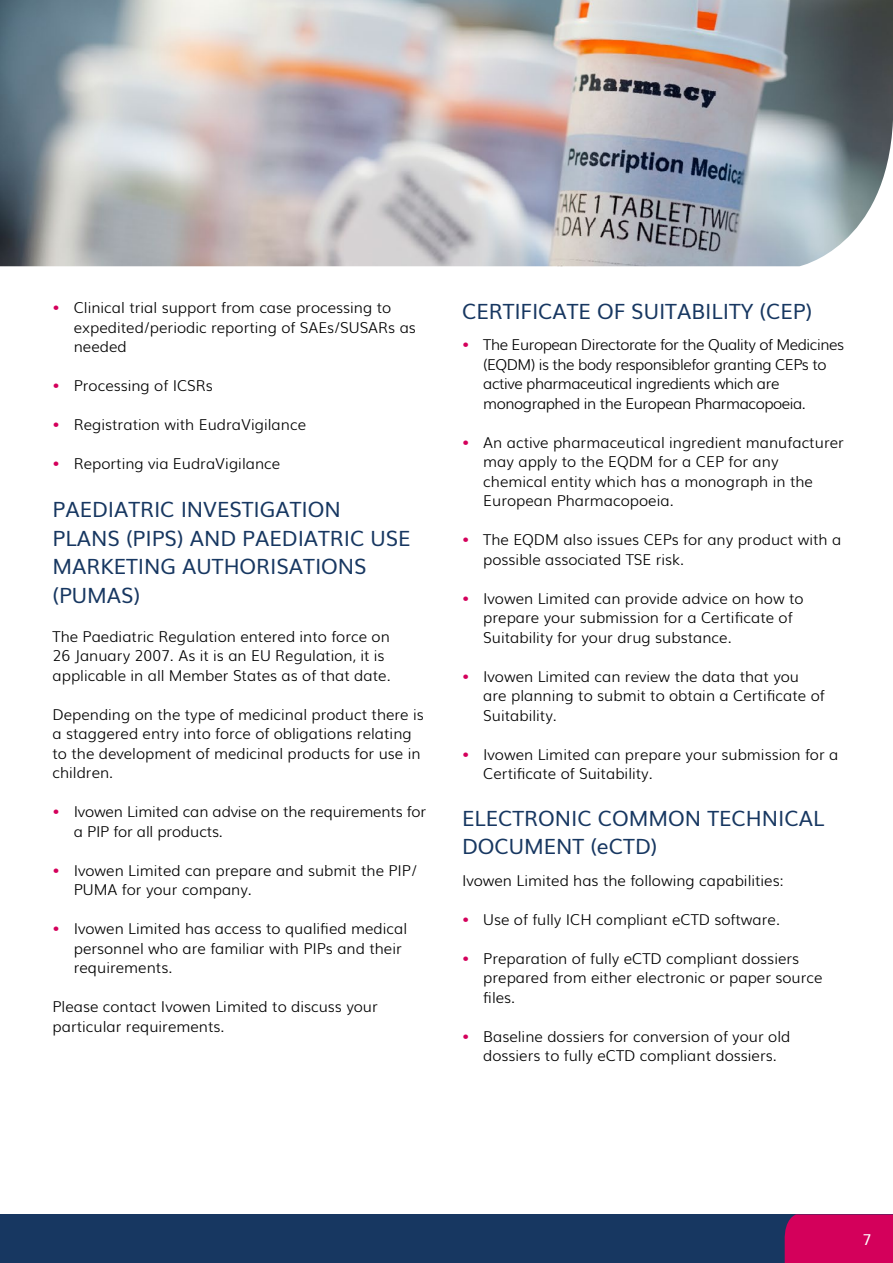
<style>
.page{position:relative;width:893px;height:1263px;background:#fff}
.page>*{position:absolute;margin:0;border:0;box-sizing:border-box;transform-origin:0 0}
.t1{font:21px "Muli";color:#173761}
.t2{font:300 15px/19.5px "Muli";color:#000}
.t3{font:300 15px/19.5px "Muli";letter-spacing:-.03em;color:#000}
.t4{font:15px "Muli";color:#fff}
.s1{color:#d4005b}
</style>
<div class="page">
<div style="left:0;top:1214px;width:893px;height:49px;background:#173761"></div>
<div style="left:784px;top:1214px;width:109px;height:49px;background:#d4005b"></div>
<img style="left:0;top:0;width:893px;height:266px">
<p class="t2" style="left:74px;top:297px;width:344px;text-indent:-21px"><span class="s1">•</span> Clinical trial support from case processing to expedited/periodic reporting of SAEs/SUSARs as needed</p>
<p class="t2" style="left:52px;top:375px;width:162px"><span class="s1">•</span> Processing of ICSRs</p>
<p class="t2" style="left:52px;top:414px;width:255px"><span class="s1">•</span> Registration with EudraVigilance</p>
<p class="t2" style="left:52px;top:453px;width:229px"><span class="s1">•</span> Reporting via EudraVigilance</p>
<h1 class="t1" style="left:52px;top:493px;width:26px">PAEDIATRIC</h1>
<h1 class="t1" style="left:181px;top:493px;width:19px">INVESTIGATI</h1>
<h1 class="t1" style="left:308px;top:493px;width:30px">ON</h1>
<h1 class="t1" style="left:52px;top:521px;width:27px">PLANS</h1>
<h1 class="t1" style="left:126px;top:521px;width:80px">(PIPS) AND</h1>
<h1 class="t1" style="left:242px;top:521px;width:26px">PAEDIATRIC</h1>
<h1 class="t1" style="left:371px;top:521px;width:28px">USE</h1>
<h1 class="t1" style="left:52px;top:550px;width:75px">MARKETING</h1>
<h1 class="t1" style="left:182px;top:550px;width:29px">AUTH</h1>
<h1 class="t1" style="left:240px;top:550px;width:28px">ORISATI</h1>
<h1 class="t1" style="left:321px;top:550px;width:31px">ONS</h1>
<h1 class="t1" style="left:52px;top:578px;width:89px">(PUMAS)</h1>
<p class="t2" style="left:52px;top:626px;width:340px">The Paediatric Regulation entered into force on<br>26 January 2007. As it is an EU Regulation, it is applicable in all Member States as of that date.</p>
<p class="t2" style="left:52px;top:704px;width:373px">Depending on the type of medicinal product there is a staggered entry into force of obligations relating to the development of medicinal products for use in children.</p>
<p class="t2" style="left:74px;top:801px;width:354px;text-indent:-21px"><span class="s1">•</span> Ivowen Limited can advise on the requirements for a PIP for all products.</p>
<p class="t2" style="left:74px;top:860px;width:345px;text-indent:-21px"><span class="s1">•</span> Ivowen Limited can prepare and submit the PIP/<br>PUMA for your company.</p>
<p class="t2" style="left:74px;top:918px;width:335px;text-indent:-21px"><span class="s1">•</span> Ivowen Limited has access to qualified medical personnel who are familiar with PIPs and their requirements.</p>
<p class="t2" style="left:52px;top:996px;width:327px">Please contact Ivowen Limited to discuss your particular requirements.</p>
<h1 class="t1" style="left:462px;top:294px;width:27px">CERTIFICATE</h1>
<h1 class="t1" style="left:597px;top:294px;width:60px">OF SUITA</h1>
<h1 class="t1" style="left:691px;top:294px;width:25px">BILITY</h1>
<h1 class="t1" style="left:759px;top:294px;width:54px">(CEP)</h1>
<p class="t3" style="left:483px;top:334px;width:362px;text-indent:-21px"><span class="s1">•</span> The European Directorate for the Quality of Medicines (EQDM) is the body responsiblefor granting CEPs to active pharmaceutical ingredients which are monographed in the European Pharmacopoeia.</p>
<p class="t2" style="left:483px;top:431px;width:362px;text-indent:-21px"><span class="s1">•</span> An active pharmaceutical ingredient manufacturer may apply to the EQDM for a CEP for any chemical entity which has a monograph in the European Pharmacopoeia.</p>
<p class="t2" style="left:483px;top:529px;width:360px;text-indent:-21px"><span class="s1">•</span> The EQDM also issues CEPs for any product with a possible associated TSE risk.</p>
<p class="t2" style="left:483px;top:587px;width:322px;text-indent:-21px"><span class="s1">•</span> Ivowen Limited can provide advice on how to prepare your submission for a Certificate of<br>Suitability for your drug substance.</p>
<p class="t2" style="left:483px;top:665px;width:343px;text-indent:-21px"><span class="s1">•</span> Ivowen Limited can review the data that you are planning to submit to obtain a Certificate of<br>Suitability.</p>
<p class="t2" style="left:483px;top:743px;width:357px;text-indent:-21px"><span class="s1">•</span> Ivowen Limited can prepare your submission for a<br>Certificate of Suitability.</p>
<h1 class="t1" style="left:462px;top:801px;width:26px">ELECTR</h1>
<h1 class="t1" style="left:538px;top:801px;width:29px">ONIC</h1>
<h1 class="t1" style="left:598px;top:801px;width:136px">COMMON TECHNICAL</h1>
<h1 class="t1" style="left:462px;top:829px;width:49px">DOCUMENT</h1>
<h1 class="t1" style="left:590px;top:829px;width:68px">(ECTD)</h1>
<p class="t2" style="left:462px;top:869px;width:323px">Ivowen Limited has the following capabilities:</p>
<p class="t2" style="left:462px;top:908px;width:320px"><span class="s1">•</span> Use of fully ICH compliant eCTD software.</p>
<p class="t2" style="left:483px;top:947px;width:341px;text-indent:-21px"><span class="s1">•</span> Preparation of fully eCTD compliant dossiers prepared from either electronic or paper source files.</p>
<p class="t2" style="left:462px;top:1025px;width:330px;text-align:center"><span class="s1">•</span> Baseline dossiers for conversion of your old dossiers to fully eCTD compliant dossiers.</p>
<p class="t4" style="left:862px;top:1227px;width:11px">7</p>
</div>
